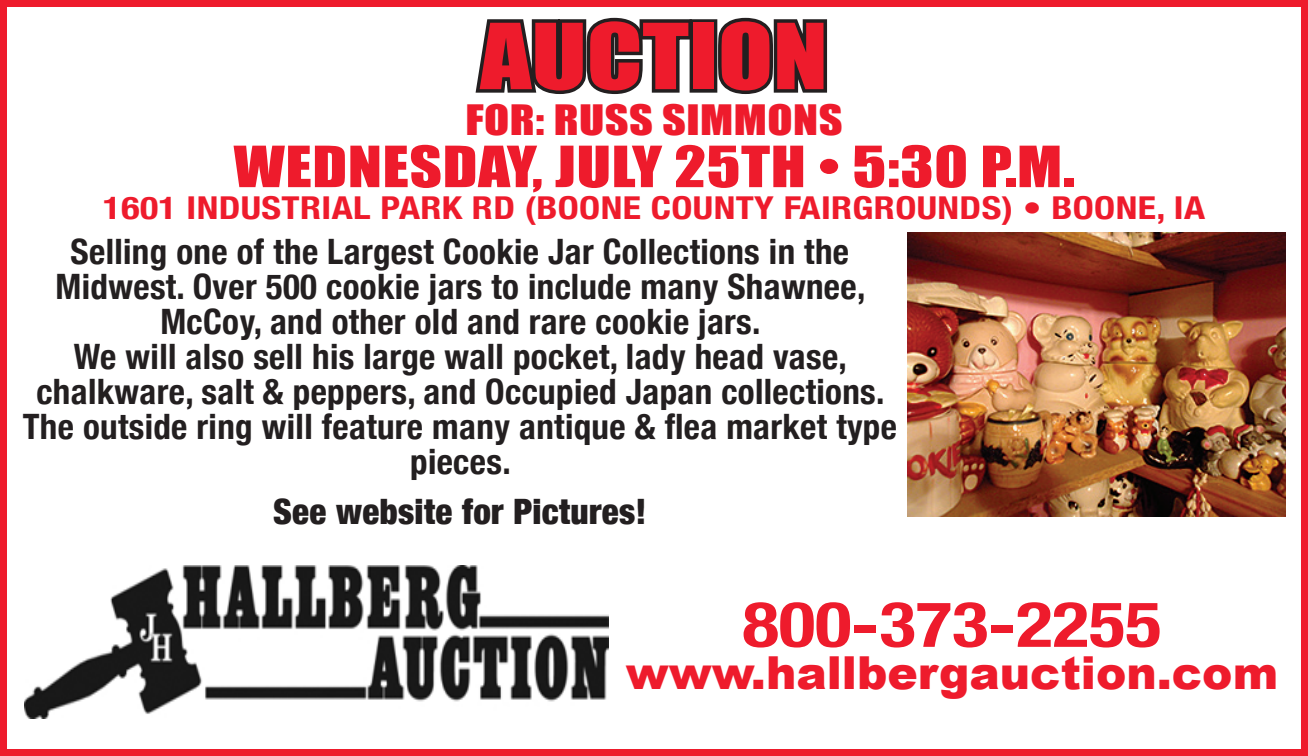
<style>
.page{position:relative;width:1308px;height:756px;background:#fff}
.page>*{position:absolute;margin:0;border:0;box-sizing:border-box;transform-origin:0 0}
.t1{font:84px "Impact";color:#ee1b2c;scale:1.2 1}
.t2{font:700 condensed 63px "Helvetica Neue";color:#ee1b2c;scale:1.2 1}
.t3{font:52.5px "Impact";letter-spacing:.01em;color:#ee1b2c;scale:1.2 1}
.t4{font:900 45.5px "Arial";color:#ee1b2c}
.t5{font:38.5px "Impact";letter-spacing:.01em;color:#ee1b2c;scale:1.2 1}
.t6{font:700 condensed 35px/35px "Helvetica Neue";letter-spacing:.01em;color:#231f20;text-align:center}
.t7{font:900 condensed 35px "Helvetica Neue";letter-spacing:.01em;color:#231f20}
.t8{font:700 condensed 31.5px "Helvetica Neue";letter-spacing:.01em;color:#ee1b2c;scale:1.2 1}
</style>
<div class="page">
<svg style="left:475px;top:17px;width:214px;height:77px"></svg>
<div style="left:689px;top:19px;width:28px;height:74px;border:7px solid #231f20"></div>
<svg style="left:713px;top:17px;width:115px;height:77px"></svg>
<div style="left:0;top:0;width:1307px;height:756px;border:7px solid #ee1b2c"></div>
<img style="left:25px;top:566px;width:584px;height:152px">
<img style="left:907px;top:233px;width:377px;height:283px">
<h1 class="t1" style="left:480px;top:-9px;width:291px">AUCTION</h1>
<p class="t5" style="left:465px;top:90px;width:316px">FOR: RUSS SIMMONS</p>
<h3 class="t3" style="left:233px;top:126px;width:702px">WEDNESDAY, JULY 25TH • 5:30 P.M.</h3>
<p class="t8" style="left:103px;top:181px;width:919px">1601 INDUSTRIAL PARK RD (BOONE COUNTY FAIRGROUNDS) • BOONE, IA</p>
<p class="t6" style="left:23px;top:232px;width:875px">Selling one of the Largest Cookie Jar Collections in the Midwest. Over 500 cookie jars to include many Shawnee, McCoy, and other old and rare cookie jars.<br>We will also sell his large wall pocket, lady head vase, chalkware, salt &amp; peppers, and Occupied Japan collections.<br>The outside ring will feature many antique &amp; flea market type pieces.</p>
<p class="t7" style="left:273px;top:483px;width:375px">See website for Pictures!</p>
<h2 class="t2" style="left:742px;top:572px;width:351px">800-373-2255</h2>
<h3 class="t4" style="left:626px;top:640px;width:653px">www.hallbergauction.com</h3>
</div>
